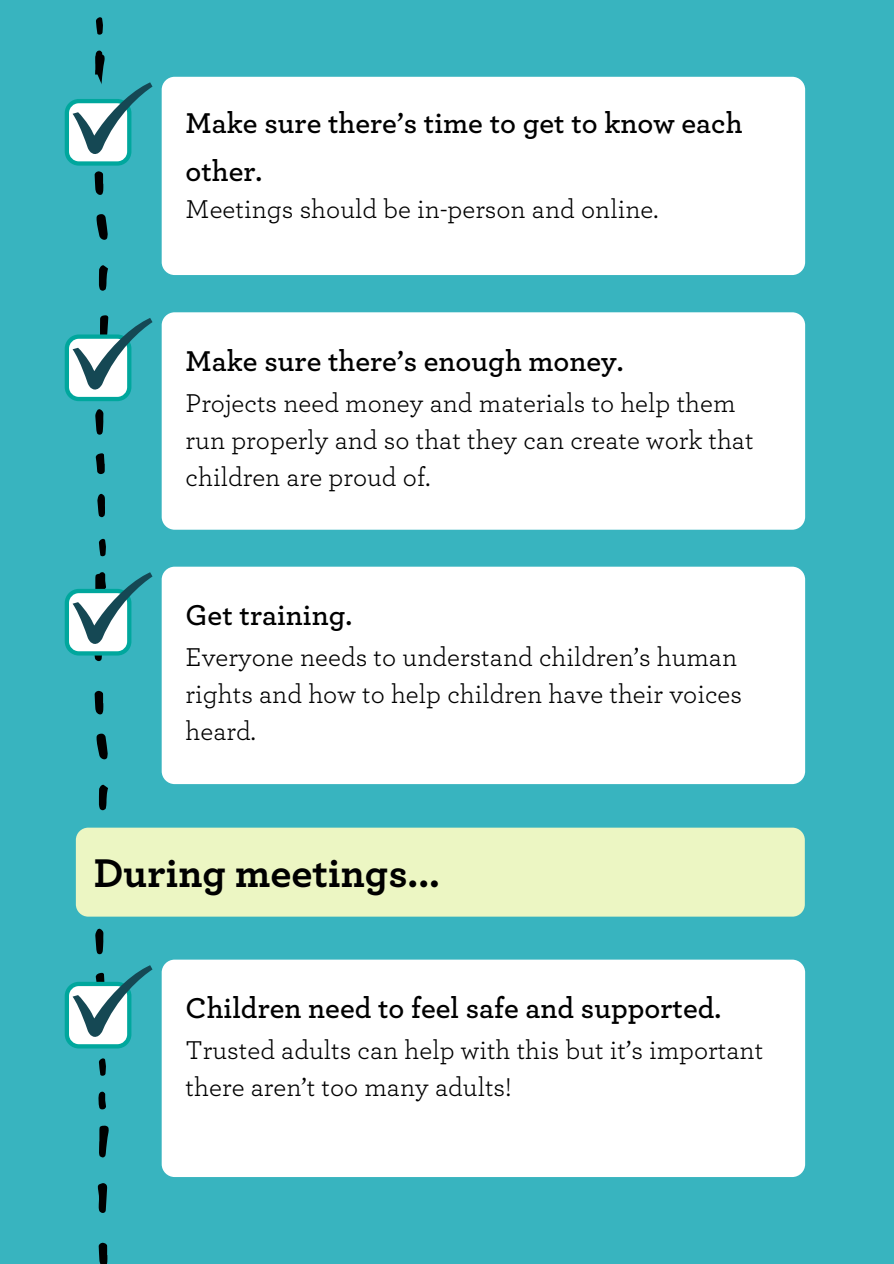
<style>
.page{position:relative;width:894px;height:1264px;background:#fff}
.page>*{position:absolute;margin:0;border:0;box-sizing:border-box;transform-origin:0 0}
.t1{font:700 42px "Archer";color:#000}
.t2{font:600 30px/47.2px "Archer";color:#000}
.t3{font:27px/37.2px "Archer";color:#000}
</style>
<div class="page">
<div style="left:0;top:0;width:893px;height:1263px;background:#38b4bf"></div>
<svg style="left:96px;top:214px;width:12px;height:26px"></svg>
<svg style="left:99px;top:265px;width:9px;height:26px"></svg>
<svg style="left:95px;top:409px;width:8px;height:26px"></svg>
<svg style="left:96px;top:453px;width:9px;height:21px"></svg>
<svg style="left:97px;top:494px;width:8px;height:23px"></svg>
<svg style="left:99px;top:538px;width:7px;height:18px"></svg>
<div style="left:162px;top:77px;width:642px;height:198px;background:#fff;border-radius:13px"></div>
<div style="left:162px;top:312px;width:642px;height:217px;background:#fff;border-radius:13px"></div>
<svg style="left:65px;top:315px;width:87px;height:86px"></svg>
<svg style="left:96px;top:733px;width:12px;height:26px"></svg>
<svg style="left:99px;top:784px;width:9px;height:26px"></svg>
<svg style="left:95px;top:690px;width:8px;height:24px"></svg>
<svg style="left:95px;top:928px;width:8px;height:26px"></svg>
<svg style="left:98px;top:1091px;width:8px;height:18px"></svg>
<svg style="left:99px;top:1058px;width:7px;height:17px"></svg>
<svg style="left:65px;top:50px;width:87px;height:145px"></svg>
<svg style="left:96px;top:17px;width:7px;height:18px"></svg>
<div style="left:162px;top:566px;width:642px;height:218px;background:#fff;border-radius:13px"></div>
<svg style="left:65px;top:572px;width:87px;height:89px"></svg>
<div style="left:76px;top:827px;width:728px;height:89px;background:#ecf6c3;border-radius:12px"></div>
<div style="left:162px;top:959px;width:642px;height:217px;background:#fff;border-radius:13px"></div>
<svg style="left:65px;top:965px;width:87px;height:83px"></svg>
<svg style="left:99px;top:1125px;width:10px;height:32px"></svg>
<svg style="left:98px;top:1183px;width:9px;height:29px"></svg>
<svg style="left:99px;top:1242px;width:8px;height:21px"></svg>
<p class="t2" style="left:185px;top:99px;width:558px">Make sure there’s time to get to know each other.</p>
<p class="t3" style="left:185px;top:190px;width:474px">Meetings should be in-person and online.</p>
<p class="t2" style="left:185px;top:336px;width:439px">Make sure there’s enough money.</p>
<p class="t3" style="left:185px;top:383px;width:569px">Projects need money and materials to help them run properly and so that they can create work that children are proud of.</p>
<p class="t2" style="left:185px;top:590px;width:168px">Get training.</p>
<p class="t3" style="left:185px;top:637px;width:557px">Everyone needs to understand children’s human rights and how to help children have their voices heard.</p>
<p class="t1" style="left:94px;top:846px;width:347px">During meetings...</p>
<p class="t2" style="left:185px;top:983px;width:537px">Children need to feel safe and supported.</p>
<p class="t3" style="left:185px;top:1030px;width:579px">Trusted adults can help with this but it’s important there aren’t too many adults!</p>
</div>
